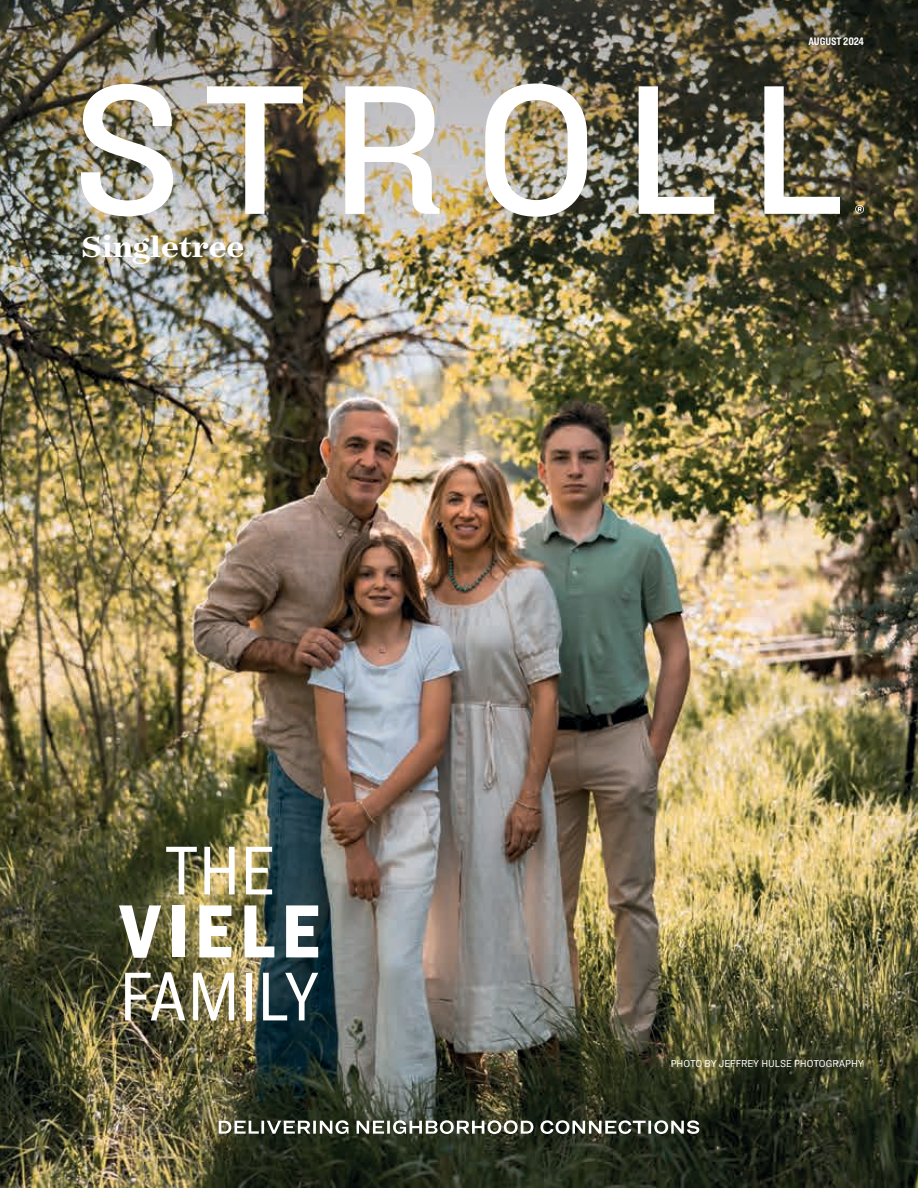
<style>
.page{position:relative;width:918px;height:1188px;background:#fff}
.page>*{position:absolute;margin:0;border:0;box-sizing:border-box;transform-origin:0 0}
.t1{font:900 78px "Ringside Condensed";letter-spacing:.07em;color:#fff}
.t2{font:71.55px "Ringside Condensed";color:#fff}
.t3{font:700 33px "Surveyor Text";color:#fff}
.t4{font:700 11.25px "Ringside Compressed";letter-spacing:-.005em;color:#fff}
.t5{font:10.5px "Ringside Narrow";color:#fff}
</style>
<div class="page">
<img style="left:0;top:324px;width:918px;height:864px">
<img style="left:0;top:0;width:918px;height:324px">
<img style="left:81px;top:83px;width:783px;height:134px">
<svg style="left:219px;top:1120px;width:480px;height:14px"></svg>
<h3 class="t3" style="left:81px;top:225px;width:165px">Singletree</h3>
<h2 class="t2" style="left:164px;top:822px;width:112px">THE</h2>
<h1 class="t1" style="left:118px;top:875px;width:205px">VIELE</h1>
<h2 class="t2" style="left:119px;top:948px;width:202px">FAMILY</h2>
<p class="t4" style="left:808px;top:33px;width:57px">AUGUST 2024</p>
<p class="t5" style="left:671px;top:1056px;width:195px">PHOTO BY JEFFREY HULSE PHOTOGRAPHY</p>
</div>
